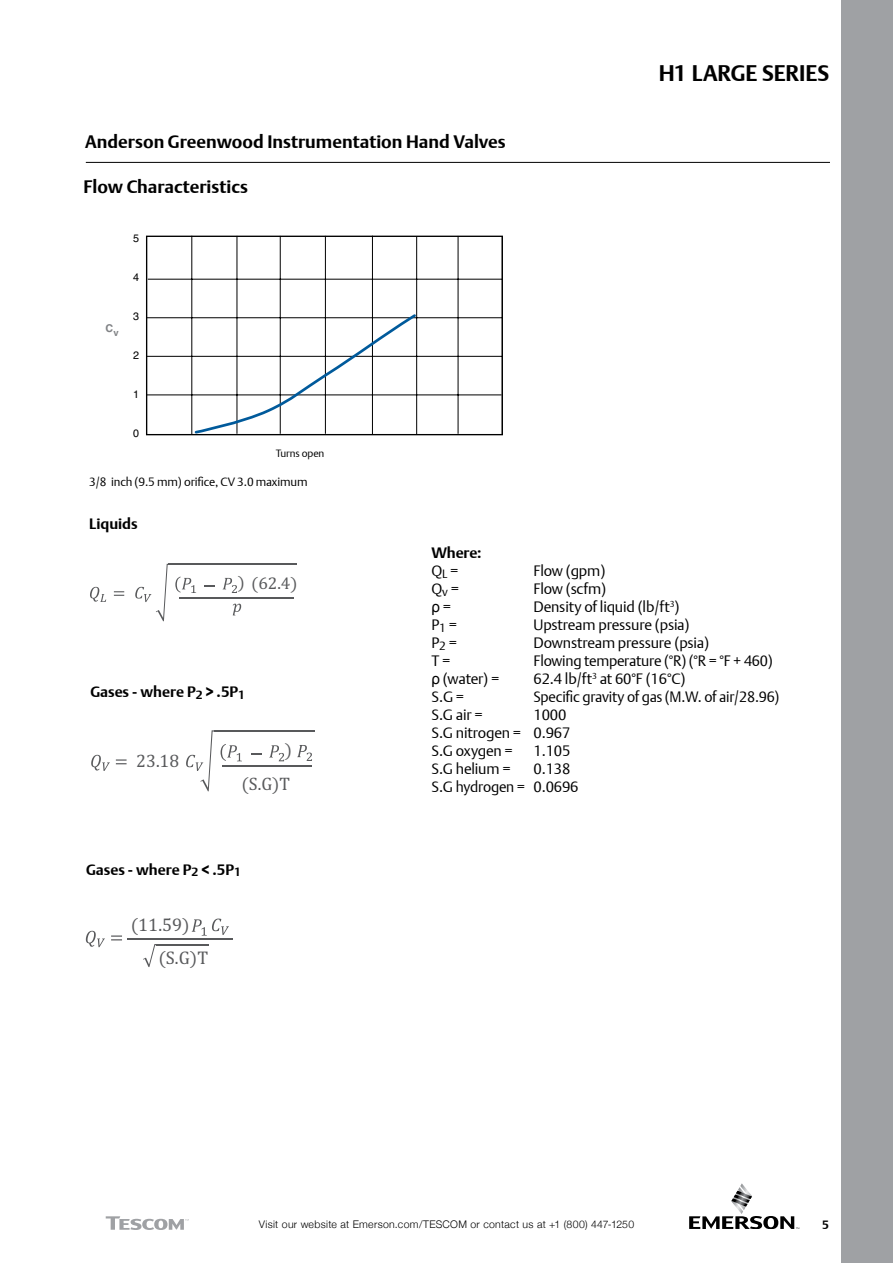
<style>
.page{position:relative;width:893px;height:1263px;background:#fff}
.page>*{position:absolute;margin:0;border:0;box-sizing:border-box;transform-origin:0 0}
.t1{font:700 22.5px "DTL Argo T";color:#000}
.t2{font:18.6px "Cambria Math";color:#58595b}
.t3{font:18.3px "Cambria Math";color:#58595b}
.t4{font:700 18px "DTL Argo T";color:#000}
.t5{font:17.25px "Cambria Math";color:#58595b}
.t6{font:15px/18px "DTL Argo T Light";letter-spacing:-.01em;color:#000}
.t7{font:700 15px "DTL Argo T";color:#000}
.t8{font:15px "Arial";color:#000}
.t9{font:12px "DTL Argo T Light";letter-spacing:-.01em;color:#000}
.t10{font:700 12px "DTL Argo T";color:#000}
.t11{font:10.8px "Helvetica";color:#000}
.t12{font:700 10.8px "Helvetica";color:#808285}
.t13{font:300 10.5px "Helvetica Neue";letter-spacing:.03em;color:#000}
.t14{font:10.5px "DTL Argo T Light";letter-spacing:-.01em;color:#000}
.s1{font-family:"DTL Argo T Light"}
.s2{font-family:"Arial"}
</style>
<div class="page">
<div style="left:842px;top:0;width:51px;height:1263px;background:#9fa1a4"></div>
<svg style="left:689px;top:1183px;width:110px;height:46px"></svg>
<hr style="left:86px;top:162px;width:744px;height:1px;background:#000">
<svg style="left:106px;top:1216px;width:83px;height:14px"></svg>
<svg style="left:90px;top:587px;width:16px;height:15px"></svg>
<svg style="left:114px;top:564px;width:55px;height:57px"></svg>
<hr style="left:169px;top:564px;width:128px;height:1px;background:#58595b">
<svg style="left:223px;top:578px;width:14px;height:15px"></svg>
<hr style="left:180px;top:597px;width:114px;height:1px;background:#58595b">
<svg style="left:175px;top:577px;width:21px;height:16px"></svg>
<svg style="left:233px;top:604px;width:8px;height:11px"></svg>
<svg style="left:91px;top:755px;width:19px;height:16px"></svg>
<svg style="left:116px;top:730px;width:98px;height:61px"></svg>
<hr style="left:214px;top:730px;width:100px;height:1px;background:#58595b">
<svg style="left:269px;top:745px;width:15px;height:16px"></svg>
<hr style="left:222px;top:765px;width:90px;height:2px;background:#58595b">
<svg style="left:251px;top:753px;width:10px;height:2px"></svg>
<svg style="left:221px;top:744px;width:21px;height:17px"></svg>
<svg style="left:297px;top:745px;width:15px;height:16px"></svg>
<svg style="left:111px;top:935px;width:11px;height:5px"></svg>
<svg style="left:86px;top:931px;width:19px;height:16px"></svg>
<svg style="left:143px;top:944px;width:14px;height:23px"></svg>
<hr style="left:156px;top:944px;width:53px;height:1px;background:#58595b">
<svg style="left:192px;top:918px;width:37px;height:18px"></svg>
<hr style="left:127px;top:938px;width:106px;height:1px;background:#58595b">
<hr style="left:458px;top:236px;width:1px;height:198px;background:#000">
<hr style="left:416px;top:236px;width:1px;height:199px;background:#000">
<hr style="left:372px;top:236px;width:1px;height:199px;background:#000">
<hr style="left:325px;top:236px;width:1px;height:198px;background:#000">
<hr style="left:280px;top:236px;width:1px;height:198px;background:#000">
<hr style="left:237px;top:236px;width:1px;height:198px;background:#000">
<hr style="left:191px;top:236px;width:1px;height:198px;background:#000">
<hr style="left:147px;top:395px;width:354px;height:1px;background:#000">
<hr style="left:147px;top:356px;width:355px;height:1px;background:#000">
<hr style="left:147px;top:317px;width:355px;height:1px;background:#000">
<hr style="left:148px;top:279px;width:354px;height:1px;background:#000">
<svg style="left:193px;top:312px;width:225px;height:121px"></svg>
<div style="left:146px;top:236px;width:357px;height:199px;border:1px solid #000"></div>
<p class="t4" style="left:85px;top:131px;width:422px">Anderson Greenwood Instrumentation Hand Valves</p>
<p class="t4" style="left:84px;top:176px;width:166px">Flow Characteristics</p>
<p class="t12" style="left:106px;top:320px;width:15px">C<sub>v</sub></p>
<p class="t11" style="left:133px;top:230px;width:8px">5</p>
<p class="t11" style="left:133px;top:269px;width:8px">4</p>
<p class="t11" style="left:133px;top:308px;width:8px">3</p>
<p class="t11" style="left:133px;top:347px;width:8px">2</p>
<p class="t11" style="left:133px;top:386px;width:8px">1</p>
<p class="t11" style="left:133px;top:425px;width:8px">0</p>
<p class="t11" style="left:277px;top:439px;width:8px">3</p>
<p class="t14" style="left:276px;top:447px;width:50px">Turns open</p>
<p class="t9" style="left:89px;top:475px;width:220px">3/8 inch (9.5 mm) orifice, CV 3.0 maximum</p>
<p class="t7" style="left:89px;top:515px;width:50px">Liquids</p>
<h1 class="t1" style="left:659px;top:60px;width:172px">H1 LARGE SERIES</h1>
<p class="t5" style="left:238px;top:571px;width:61px">) (62.4)</p>
<p class="t7" style="left:90px;top:683px;width:156px">Gases - where P<sub>2</sub> &gt; .5P<sub>1</sub></p>
<p class="t3" style="left:136px;top:749px;width:44px">23.18</p>
<p class="t3" style="left:285px;top:738px;width:9px">)</p>
<p class="t3" style="left:242px;top:772px;width:50px">(S.G)T</p>
<p class="t7" style="left:86px;top:860px;width:156px">Gases - where P<sub>2</sub> &lt; .5P<sub>1</sub></p>
<p class="t2" style="left:131px;top:913px;width:61px">(11.59)</p>
<p class="t2" style="left:158px;top:945px;width:51px">(S.G)T</p>
<p class="t7" style="left:431px;top:544px;width:51px">Where:</p>
<p class="t6" style="left:431px;top:562px;width:29px">Q<sub>L</sub> =</p>
<p class="t6" style="left:533px;top:562px;width:73px">Flow (gpm)</p>
<p class="t6" style="left:431px;top:580px;width:29px">Q<sub>v</sub> =</p>
<p class="t6" style="left:533px;top:580px;width:74px">Flow (scfm)</p>
<p class="t8" style="left:431px;top:597px;width:21px">ρ <span class="s1">=</span></p>
<p class="t6" style="left:533px;top:598px;width:148px">Density of liquid (lb/ft<sup>3</sup>)</p>
<p class="t6" style="left:431px;top:616px;width:27px">P<sub>1</sub> =</p>
<p class="t6" style="left:533px;top:616px;width:158px">Upstream pressure (psia)</p>
<p class="t6" style="left:431px;top:634px;width:27px">P<sub>2</sub> =</p>
<p class="t6" style="left:533px;top:634px;width:177px">Downstream pressure (psia)</p>
<p class="t6" style="left:431px;top:652px;width:21px">T =</p>
<p class="t6" style="left:533px;top:652px;width:241px">Flowing temperature (°R) (°R = °F + 460)</p>
<p class="t6" style="left:431px;top:670px;width:69px"><span class="s2">ρ</span> (water) =</p>
<p class="t6" style="left:533px;top:670px;width:154px">62.4 lb/ft<sup>3</sup> at 60°F (16°C)</p>
<p class="t6" style="left:431px;top:688px;width:34px">S.G =</p>
<p class="t6" style="left:533px;top:688px;width:247px">Specific gravity of gas (M.W. of air/28.96)</p>
<p class="t6" style="left:431px;top:706px;width:53px">S.G air =</p>
<p class="t6" style="left:431px;top:706px;width:140px;text-indent:102px">1000<br>S.G nitrogen = 0.967<br>S.G oxygen =</p>
<p class="t6" style="left:533px;top:742px;width:38px">1.105</p>
<p class="t6" style="left:431px;top:760px;width:81px">S.G helium =</p>
<p class="t6" style="left:431px;top:760px;width:149px;text-indent:102px">0.138<br>S.G hydrogen = 0.0696</p>
<p class="t13" style="left:259px;top:1216px;width:377px">Visit our website at Emerson.com/TESCOM or contact us at +1 (800) 447-1250</p>
<p class="t10" style="left:822px;top:1217px;width:8px">5</p>
</div>
